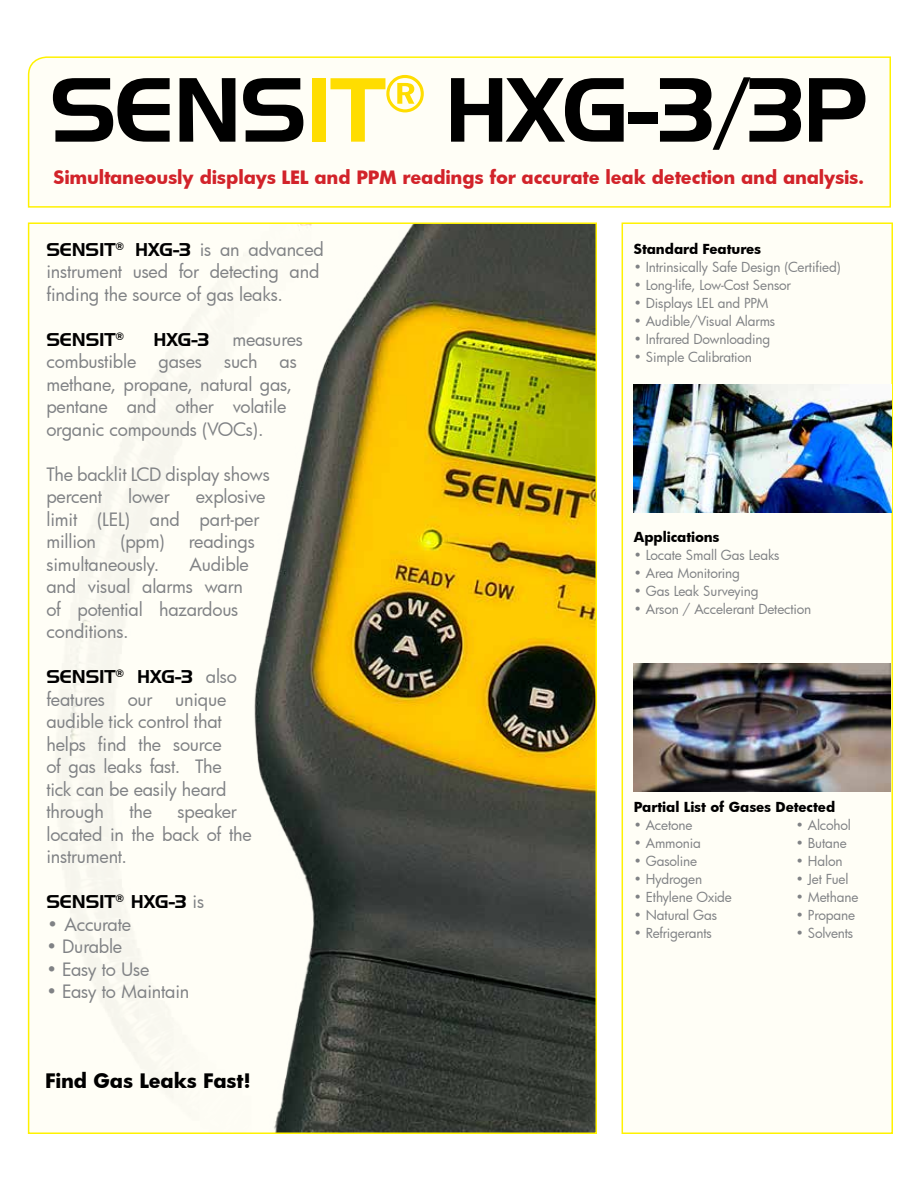
<style>
.page{position:relative;width:918px;height:1188px;background:#fff}
.page>*{position:absolute;margin:0;border:0;box-sizing:border-box;transform-origin:0 0}
.t1{font:88.5px "Handel Gothic BT";letter-spacing:-.02em;color:#000}
.t2{font:700 19.5px "Futura";letter-spacing:-.01em;color:#000}
.t3{font:18px/22.5px "Futura";letter-spacing:-.01em;color:#808285}
.t4{font:700 18px "Futura";letter-spacing:-.015em;color:#d2232a}
.t5{font:18px "Handel Gothic BT";letter-spacing:-.01em;color:#000}
.t6{font:13.5px "Futura";letter-spacing:-.01em;color:#808285}
.t7{font:700 13.5px "Futura";letter-spacing:-.01em;color:#000}
.s1{color:#fd0}
.s2{font-family:"Handel Gothic BT";color:#000}
.s3{font-family:"Futura";color:#808285}
.s4{font-weight:700}
</style>
<div class="page">
<div style="left:27px;top:56px;width:864px;height:152px;background:#fffef6"></div>
<img style="left:54px;top:225px;width:540px;height:906px">
<div style="left:622px;top:222px;width:271px;height:912px;background:#fffef6;border:2px solid #fff200"></div>
<img style="left:634px;top:663px;width:257px;height:129px">
<img style="left:634px;top:384px;width:257px;height:128px">
<h1 class="t1" style="left:50px;top:56px;width:820px">SENS<span class="s1">IT</span><sup>®</sup> HXG-3/3P</h1>
<p class="t4" style="left:53px;top:165px;width:812px">Simultaneously displays LEL and PPM readings for accurate leak detection and analysis.</p>
<p class="t3" style="left:46px;top:237px;width:279px"><span class="s2">SENSIT</span><sup>®</sup> <span class="s2">HXG-3</span> is an advanced instrument used for detecting and finding the source of gas leaks.</p>
<p class="t5" style="left:46px;top:328px;width:79px">SENSIT<sup>®</sup></p>
<p class="t5" style="left:153px;top:328px;width:57px">HXG-3</p>
<p class="t3" style="left:46px;top:327px;width:258px;text-indent:186px">measures combustible gases such as methane, propane, natural gas, pentane and other volatile organic compounds (VOCs).</p>
<p class="t3" style="left:46px;top:462px;width:225px">The backlit LCD display shows percent</p>
<p class="t3" style="left:46px;top:485px;width:220px;text-indent:149px">explosive limit (LEL) and part-per million</p>
<p class="t3" style="left:128px;top:485px;width:43px">lower</p>
<p class="t3" style="left:120px;top:530px;width:46px">(ppm)</p>
<p class="t3" style="left:189px;top:530px;width:68px">readings</p>
<p class="t3" style="left:46px;top:552px;width:115px">simultaneously.</p>
<p class="t3" style="left:46px;top:552px;width:204px;text-indent:143px">Audible and visual alarms warn of potential hazardous conditions.</p>
<p class="t5" style="left:46px;top:666px;width:192px">SENSIT<sup>®</sup> HXG-3 <span class="s3">also</span></p>
<p class="t3" style="left:46px;top:687px;width:60px">features</p>
<p class="t3" style="left:128px;top:687px;width:26px">our</p>
<p class="t3" style="left:46px;top:687px;width:181px;text-indent:129px">unique audible tick control that helps find the source of gas leaks fast. The tick can be easily heard through</p>
<p class="t3" style="left:46px;top:800px;width:207px;text-indent:131px">speaker located in the back of the instrument.</p>
<p class="t5" style="left:46px;top:891px;width:159px">SENSIT<sup>®</sup> HXG-3 <span class="s3">is</span></p>
<p class="t3" style="left:46px;top:912px;width:86px"><span class="s4">•</span> Accurate</p>
<p class="t3" style="left:46px;top:935px;width:77px">• Durable</p>
<p class="t3" style="left:46px;top:957px;width:105px">• Easy to Use</p>
<p class="t3" style="left:46px;top:980px;width:145px">• Easy to Maintain</p>
<p class="t3" style="left:129px;top:800px;width:24px">the</p>
<p class="t2" style="left:45px;top:1067px;width:207px">Find Gas Leaks Fast!</p>
<p class="t7" style="left:634px;top:240px;width:129px">Standard Features</p>
<p class="t6" style="left:634px;top:258px;width:208px">• Intrinsically Safe Design (Certified)</p>
<p class="t6" style="left:634px;top:276px;width:159px">• Long-life, Low-Cost Sensor</p>
<p class="t6" style="left:634px;top:294px;width:136px">• Displays LEL and PPM</p>
<p class="t6" style="left:634px;top:312px;width:143px">• Audible/Visual Alarms</p>
<p class="t6" style="left:634px;top:330px;width:138px">• Infrared Downloading</p>
<p class="t6" style="left:634px;top:348px;width:119px">• Simple Calibration</p>
<p class="t7" style="left:634px;top:528px;width:87px">Applications</p>
<p class="t6" style="left:634px;top:546px;width:147px">• Locate Small Gas Leaks</p>
<p class="t6" style="left:634px;top:564px;width:108px">• Area Monitoring</p>
<p class="t6" style="left:634px;top:582px;width:126px">• Gas Leak Surveying</p>
<p class="t6" style="left:634px;top:600px;width:179px">• Arson / Accelerant Detection</p>
<p class="t7" style="left:634px;top:798px;width:203px">Partial List of Gases Detected</p>
<p class="t6" style="left:634px;top:816px;width:60px">• Acetone</p>
<p class="t6" style="left:796px;top:816px;width:57px">• Alcohol</p>
<p class="t6" style="left:634px;top:834px;width:68px">• Ammonia</p>
<p class="t6" style="left:796px;top:834px;width:52px">• Butane</p>
<p class="t6" style="left:634px;top:852px;width:65px">• Gasoline</p>
<p class="t6" style="left:796px;top:852px;width:48px">• Halon</p>
<p class="t6" style="left:634px;top:870px;width:70px">• Hydrogen</p>
<p class="t6" style="left:796px;top:870px;width:54px">• Jet Fuel</p>
<p class="t6" style="left:634px;top:888px;width:100px">• Ethylene Oxide</p>
<p class="t6" style="left:796px;top:888px;width:64px">• Methane</p>
<p class="t6" style="left:634px;top:906px;width:85px">• Natural Gas</p>
<p class="t6" style="left:796px;top:906px;width:61px">• Propane</p>
<p class="t6" style="left:634px;top:924px;width:79px">• Refrigerants</p>
<p class="t6" style="left:796px;top:924px;width:59px">• Solvents</p>
</div>
